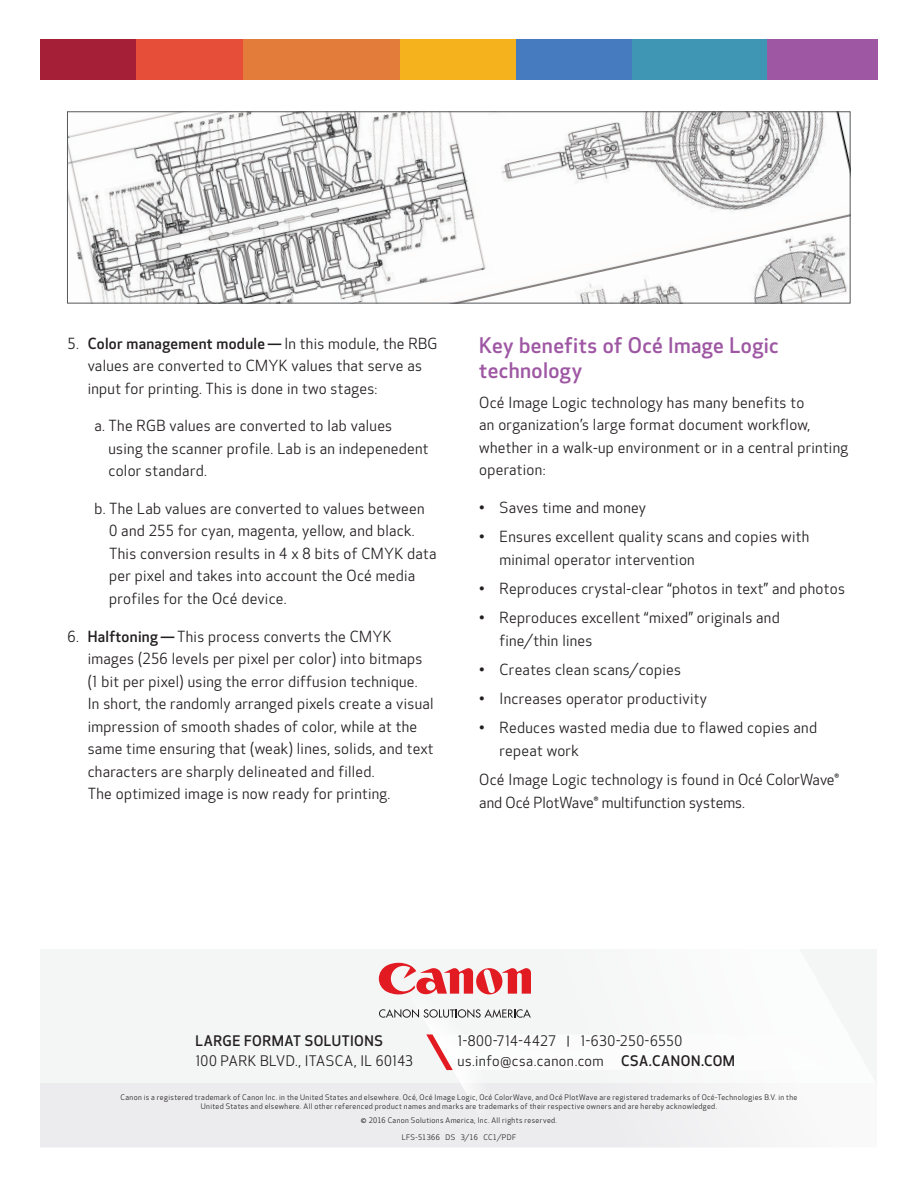
<style>
.page{position:relative;width:918px;height:1188px;background:#fff}
.page>*{position:absolute;margin:0;border:0;box-sizing:border-box;transform-origin:0 0}
.t1{font:500 21px/25.2px "Optic Sans 301";letter-spacing:.02em;color:#9e57a3}
.t2{font:15px/22.5px "Optic Sans 201";letter-spacing:.02em;color:#231f20}
.t3{font:15px/22.5px "Optic Sans 201";color:#231f20}
.t4{font:500 15px "Optic Sans 301";letter-spacing:.02em;color:#231f20}
.t5{font:14.25px/20px "Optic Sans 201";letter-spacing:.035em;color:#231f20}
.t6{font:500 14.25px "Optic Sans 301";letter-spacing:.035em;color:#231f20}
.t7{font:7.5px/9px "Optic Sans 201";letter-spacing:.05em;color:#231f20;text-align:center}
.s1{font-family:"Optic Sans 201";font-weight:400}
.s2{font-family:"Optic Sans 301";font-weight:500}
.s3{font-size:12.9px}
</style>
<div class="page">
<div style="left:40px;top:949px;width:838px;height:199px;background:#f4f5f5"></div>
<div style="left:40px;top:1084px;width:838px;height:63px;background:#ececee"></div>
<svg style="left:378px;top:949px;width:500px;height:199px"></svg>
<svg style="left:379px;top:963px;width:450px;height:159px"></svg>
<div style="left:136px;top:39px;width:107px;height:40px;background:#e74e3a"></div>
<div style="left:243px;top:39px;width:157px;height:40px;background:#e37c3a"></div>
<div style="left:400px;top:39px;width:117px;height:40px;background:#f5b21d"></div>
<div style="left:517px;top:39px;width:116px;height:40px;background:#467cbf"></div>
<div style="left:767px;top:39px;width:111px;height:40px;background:#9e57a3"></div>
<div style="left:40px;top:39px;width:96px;height:40px;background:#a51f36"></div>
<div style="left:632px;top:39px;width:135px;height:40px;background:#3e95b4"></div>
<img style="left:69px;top:113px;width:779px;height:188px">
<div style="left:67px;top:111px;width:783px;height:192px;border:1px solid #57585a"></div>
<p class="t4" style="left:68px;top:335px;width:371px"><span class="s1">5.</span> Color management module — <span class="s1">In this module, the RBG</span></p>
<p class="t2" style="left:88px;top:355px;width:336px">values are converted to CMYK values that serve as input for printing. This is done in two stages:</p>
<p class="t2" style="left:109px;top:415px;width:321px;text-indent:-14px">a. The RGB values are converted to lab values using the scanner profile. Lab is an indepenedent color standard.</p>
<p class="t2" style="left:109px;top:498px;width:329px;text-indent:-15px">b. The Lab values are converted to values between<br>0 and 255 for cyan, magenta, yellow, and black.<br>This conversion results in 4 x 8 bits of CMYK data per pixel and takes into account the Océ media profiles for the Océ device.</p>
<p class="t2" style="left:88px;top:625px;width:347px;text-indent:-20px">6. <span class="s2">Halftoning —</span> This process converts the CMYK images (256 levels per pixel per color) into bitmaps (1 bit per pixel) using the error diffusion technique.<br>In short, the randomly arranged pixels create a visual impression of smooth shades of color, while at the same time ensuring that (weak) lines, solids, and text characters are sharply delineated and filled.<br>The optimized image is now ready for printing.</p>
<h1 class="t1" style="left:479px;top:334px;width:301px">Key benefits of Océ Image Logic technology</h1>
<p class="t2" style="left:479px;top:392px;width:370px">Océ Image Logic technology has many benefits to<br>an organization’s large format document workflow, whether in a walk-up environment or in a central printing operation:</p>
<p class="t2" style="left:479px;top:497px;width:168px">• Saves time and money</p>
<p class="t2" style="left:500px;top:526px;width:311px;text-indent:-20px">• Ensures excellent quality scans and copies with minimal operator intervention</p>
<p class="t2" style="left:479px;top:578px;width:367px">• Reproduces crystal-clear “photos in text” and photos</p>
<p class="t2" style="left:500px;top:607px;width:282px;text-indent:-20px">• Reproduces excellent “mixed” originals and fine/thin lines</p>
<p class="t2" style="left:479px;top:659px;width:203px">• Creates clean scans/copies</p>
<p class="t2" style="left:479px;top:688px;width:229px">• Increases operator productivity</p>
<p class="t2" style="left:500px;top:717px;width:319px;text-indent:-20px">• Reduces wasted media due to flawed copies and repeat work</p>
<p class="t3" style="left:479px;top:769px;width:362px">Océ Image Logic technology is found in Océ ColorWave® and Océ PlotWave® multifunction systems.</p>
<p class="t6" style="left:195px;top:1033px;width:189px">LARGE FORMAT SOLUTIONS</p>
<p class="t5" style="left:195px;top:1052px;width:219px">100 PARK BLVD., ITASCA, IL 60143</p>
<p class="t7" style="left:121px;top:1093px;width:678px">Canon is a registered trademark of Canon Inc. in the United States and elsewhere. Océ, Océ Image Logic, Océ ColorWave, and Océ PlotWave are registered trademarks of Océ-Technologies B.V. in the<br>United States and elsewhere. All other referenced product names and marks are trademarks of their respective owners and are hereby acknowledged.</p>
<p class="t7" style="left:361px;top:1116px;width:198px">© 2016 Canon Solutions America, Inc. All rights reserved.</p>
<p class="t7" style="left:402px;top:1133px;width:116px">LFS-51366 DS 3/16 CC1/PDF</p>
<p class="t5" style="left:458px;top:1032px;width:279px">1-800-714-4427 <span class="s3">|</span> 1-630-250-6550 us.info@csa.canon.com <span class="s2">CSA.CANON.COM</span></p>
</div>
